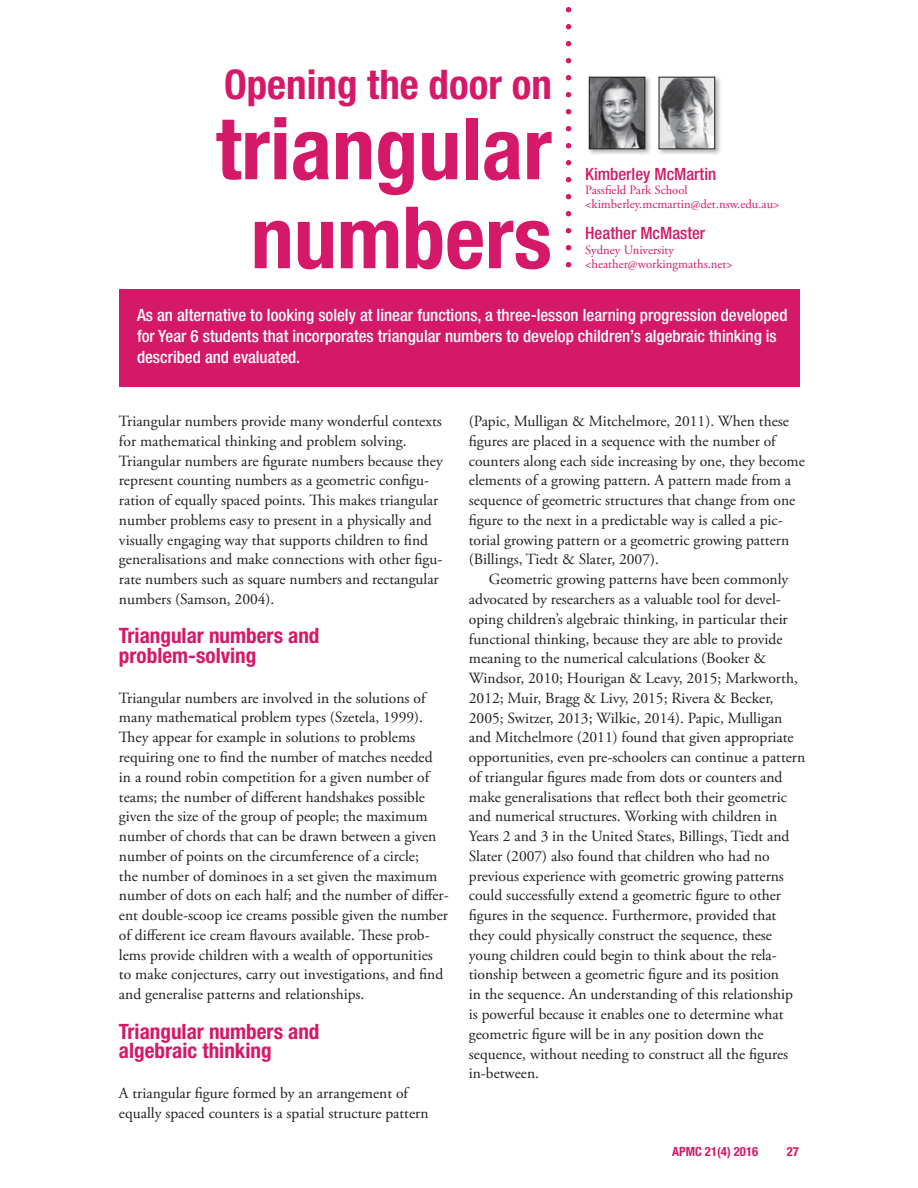
<style>
.page{position:relative;width:918px;height:1188px;background:#fff}
.page>*{position:absolute;margin:0;border:0;box-sizing:border-box;transform-origin:0 0}
.t1{font:700 condensed 86.1px/88.9px "Helvetica Neue";color:#d51968;text-align:center}
.t2{font:700 condensed 40.95px "Helvetica Neue";color:#d51968}
.t3{font:700 condensed 21.15px/19.8px "Helvetica Neue";color:#d51968}
.t4{font:500 condensed 16.95px/21.1px "Helvetica Neue";color:#fff}
.t5{font:500 condensed 16.95px "Helvetica Neue";color:#d51968}
.t6{font:15.45px/19.8px "Adobe Garamond Pro";color:#201e1e}
.t7{font:12.75px/14.1px "Adobe Garamond Pro";color:#d51968}
.t8{font:700 condensed 12.75px "Helvetica Neue";color:#d51968}
</style>
<div class="page">
<svg style="left:566px;top:7px;width:5px;height:5px"></svg>
<svg style="left:566px;top:24px;width:5px;height:5px"></svg>
<svg style="left:566px;top:41px;width:5px;height:5px"></svg>
<svg style="left:566px;top:58px;width:5px;height:5px"></svg>
<svg style="left:566px;top:75px;width:5px;height:5px"></svg>
<svg style="left:566px;top:92px;width:5px;height:5px"></svg>
<svg style="left:566px;top:109px;width:5px;height:5px"></svg>
<svg style="left:566px;top:126px;width:5px;height:5px"></svg>
<svg style="left:566px;top:143px;width:5px;height:5px"></svg>
<svg style="left:566px;top:160px;width:5px;height:5px"></svg>
<svg style="left:566px;top:177px;width:5px;height:5px"></svg>
<svg style="left:566px;top:194px;width:5px;height:5px"></svg>
<svg style="left:566px;top:211px;width:5px;height:5px"></svg>
<svg style="left:566px;top:228px;width:5px;height:5px"></svg>
<svg style="left:566px;top:245px;width:5px;height:5px"></svg>
<svg style="left:566px;top:262px;width:5px;height:5px"></svg>
<div style="left:119px;top:289px;width:680px;height:98px;background:#d51968"></div>
<img style="left:658px;top:76px;width:63px;height:78px">
<img style="left:661px;top:79px;width:52px;height:68px">
<div style="left:659px;top:77px;width:56px;height:72px;border:1px solid #201e1e"></div>
<img style="left:588px;top:76px;width:63px;height:78px">
<img style="left:591px;top:79px;width:52px;height:68px">
<div style="left:589px;top:77px;width:56px;height:72px;border:1px solid #201e1e"></div>
<h2 class="t2" style="left:224px;top:70px;width:329px">Opening the door on</h2>
<h1 class="t1" style="left:216px;top:112px;width:338px">triangular numbers</h1>
<p class="t5" style="left:585px;top:168px;width:133px">Kimberley McMartin</p>
<p class="t7" style="left:585px;top:184px;width:196px">Passfield Park School &lt;kimberley.mcmartin@det.nsw.edu.au&gt;</p>
<p class="t5" style="left:585px;top:227px;width:122px">Heather McMaster</p>
<p class="t7" style="left:585px;top:244px;width:149px">Sydney University &lt;heather@workingmaths.net&gt;</p>
<p class="t4" style="left:137px;top:306px;width:652px">As an alternative to looking solely at linear functions, a three-lesson learning progression developed for Year 6 students that incorporates triangular numbers to develop children’s algebraic thinking is described and evaluated.</p>
<p class="t6" style="left:119px;top:413px;width:325px">Triangular numbers provide many wonderful contexts for mathematical thinking and problem solving.<br>Triangular numbers are figurate numbers because they represent counting numbers as a geometric configu&shy;ration of equally spaced points. This makes triangular number problems easy to present in a physically and visually engaging way that supports children to find generalisations and make connections with other figu&shy;rate numbers such as square numbers and rectangular numbers (Samson, 2004).</p>
<h3 class="t3" style="left:119px;top:628px;width:202px">Triangular numbers and problem-solving</h3>
<p class="t6" style="left:119px;top:689px;width:331px">Triangular numbers are involved in the solutions of many mathematical problem types (Szetela, 1999).<br>They appear for example in solutions to problems requiring one to find the number of matches needed<br>in a round robin competition for a given number of teams; the number of different handshakes possible given the size of the group of people; the maximum number of chords that can be drawn between a given number of points on the circumference of a circle;<br>the number of dominoes in a set given the maximum number of dots on each half; and the number of differ&shy;ent double-scoop ice creams possible given the number of different ice cream flavours available. These prob&shy;lems provide children with a wealth of opportunities to make conjectures, carry out investigations, and find and generalise patterns and relationships.</p>
<h3 class="t3" style="left:119px;top:1023px;width:202px">Triangular numbers and algebraic thinking</h3>
<p class="t6" style="left:119px;top:1084px;width:311px">A triangular figure formed by an arrangement of equally spaced counters is a spatial structure pattern</p>
<p class="t6" style="left:469px;top:413px;width:338px">(Papic, Mulligan &amp; Mitchelmore, 2011). When these figures are placed in a sequence with the number of counters along each side increasing by one, they become elements of a growing pattern. A pattern made from a sequence of geometric structures that change from one figure to the next in a predictable way is called a pic&shy;torial growing pattern or a geometric growing pattern (Billings, Tiedt &amp; Slater, 2007).</p>
<p class="t6" style="left:469px;top:571px;width:338px;text-indent:20px">Geometric growing patterns have been commonly advocated by researchers as a valuable tool for devel&shy;oping children’s algebraic thinking, in particular their functional thinking, because they are able to provide meaning to the numerical calculations (Booker &amp; Windsor, 2010; Hourigan &amp; Leavy, 2015; Markworth, 2012; Muir, Bragg &amp; Livy, 2015; Rivera &amp; Becker, 2005; Switzer, 2013; Wilkie, 2014). Papic, Mulligan and Mitchelmore (2011) found that given appropriate opportunities, even pre-schoolers can continue a pattern of triangular figures made from dots or counters and make generalisations that reflect both their geometric and numerical structures. Working with children in Years 2 and 3 in the United States, Billings, Tiedt and Slater (2007) also found that children who had no previous experience with geometric growing patterns could successfully extend a geometric figure to other figures in the sequence. Furthermore, provided that they could physically construct the sequence, these young children could begin to think about the rela&shy;tionship between a geometric figure and its position<br>in the sequence. An understanding of this relationship is powerful because it enables one to determine what geometric figure will be in any position down the sequence, without needing to construct all the figures in-between.</p>
<p class="t8" style="left:672px;top:1147px;width:88px">APMC 21(4) 2016</p>
<p class="t8" style="left:787px;top:1147px;width:14px">27</p>
</div>
